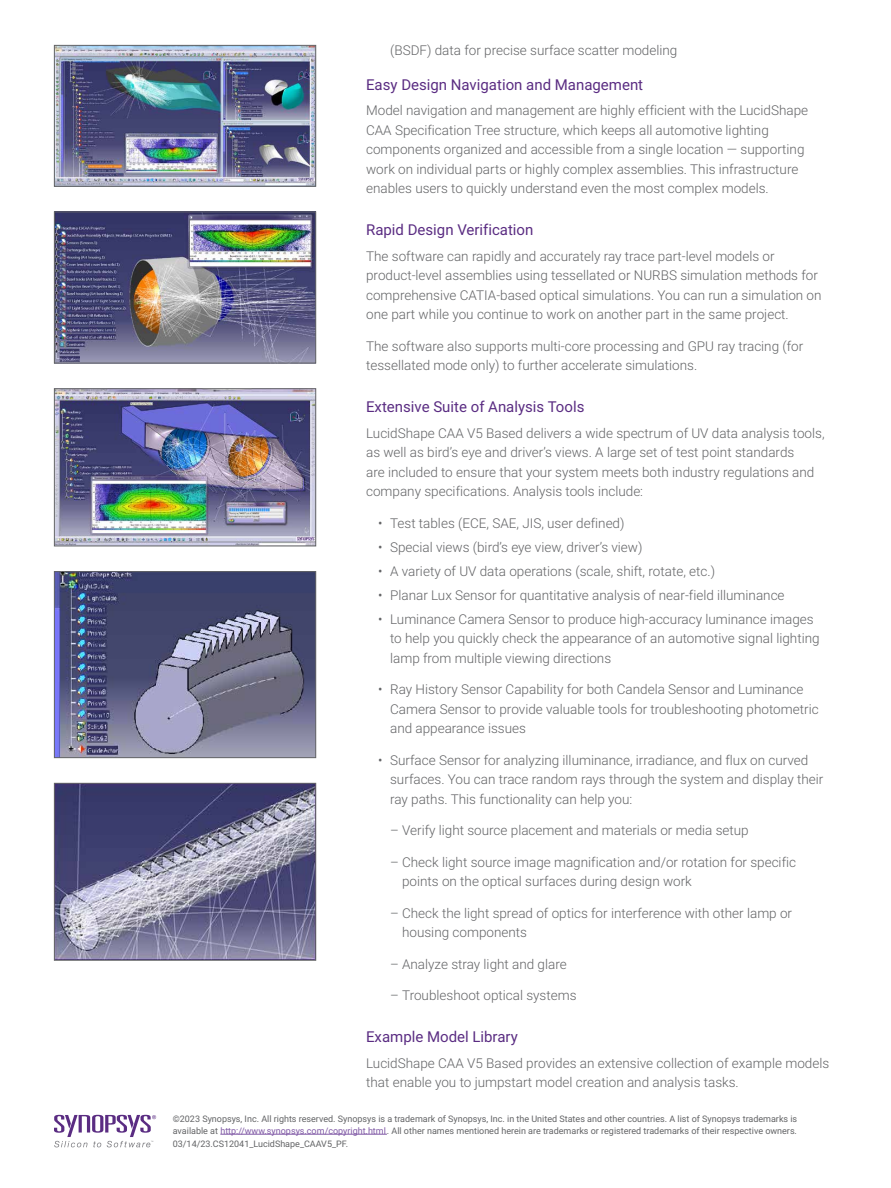
<style>
.page{position:relative;width:891px;height:1188px;background:#fff}
.page>*{position:absolute;margin:0;border:0;box-sizing:border-box;transform-origin:0 0}
.HEADING_2{font:15px "Roboto";color:#5a2c82}
.BODY_COPY{font:300 13.5px/19.5px "Roboto";color:#636466}
.t1{font:9px/12px "Roboto";color:#636466}
.s1{color:#7f58a5}
</style>
<div class="page">
<svg style="left:54px;top:1115px;width:102px;height:32px"></svg>
<hr style="left:220px;top:1134px;width:167px;height:1px;background:#7f58a5">
<img style="left:56px;top:390px;width:258px;height:154px">
<div style="left:54px;top:388px;width:262px;height:158px;border:1px solid #636466"></div>
<img style="left:56px;top:214px;width:258px;height:147px">
<div style="left:54px;top:212px;width:262px;height:151px;border:1px solid #636466"></div>
<img style="left:56px;top:47px;width:258px;height:138px">
<div style="left:54px;top:45px;width:262px;height:142px;border:1px solid #636466"></div>
<img style="left:56px;top:573px;width:258px;height:183px">
<div style="left:54px;top:571px;width:262px;height:187px;border:1px solid #636466"></div>
<img style="left:56px;top:785px;width:258px;height:174px">
<div style="left:54px;top:783px;width:262px;height:178px;border:1px solid #636466"></div>
<p class="BODY_COPY" style="left:390px;top:40px;width:289px">(BSDF) data for precise surface scatter modeling</p>
<p class="HEADING_2" style="left:366px;top:74px;width:279px">Easy Design Navigation and Management</p>
<p class="BODY_COPY" style="left:366px;top:100px;width:444px">Model navigation and management are highly efficient with the LucidShape CAA Specification Tree structure, which keeps all automotive lighting components organized and accessible from a single location — supporting work on individual parts or highly complex assemblies. This infrastructure enables users to quickly understand even the most complex models.</p>
<p class="HEADING_2" style="left:366px;top:219px;width:169px">Rapid Design Verification</p>
<p class="BODY_COPY" style="left:366px;top:246px;width:457px">The software can rapidly and accurately ray trace part-level models or product-level assemblies using tessellated or NURBS simulation methods for comprehensive CATIA-based optical simulations. You can run a simulation on one part while you continue to work on another part in the same project.</p>
<p class="BODY_COPY" style="left:366px;top:336px;width:439px">The software also supports multi-core processing and GPU ray tracing (for tessellated mode only) to further accelerate simulations.</p>
<p class="HEADING_2" style="left:366px;top:396px;width:220px">Extensive Suite of Analysis Tools</p>
<p class="BODY_COPY" style="left:366px;top:423px;width:460px">LucidShape CAA V5 Based delivers a wide spectrum of UV data analysis tools, as well as bird’s eye and driver’s views. A large set of test point standards<br>are included to ensure that your system meets both industry regulations and company specifications. Analysis tools include:</p>
<p class="BODY_COPY" style="left:378px;top:513px;width:248px">• Test tables (ECE, SAE, JIS, user defined)</p>
<p class="BODY_COPY" style="left:378px;top:537px;width:266px">• Special views (bird’s eye view, driver’s view)</p>
<p class="BODY_COPY" style="left:378px;top:561px;width:339px">• A variety of UV data operations (scale, shift, rotate, etc.)</p>
<p class="BODY_COPY" style="left:378px;top:585px;width:408px">• Planar Lux Sensor for quantitative analysis of near-field illuminance</p>
<p class="BODY_COPY" style="left:390px;top:609px;width:431px;text-indent:-12px">• Luminance Camera Sensor to produce high-accuracy luminance images to help you quickly check the appearance of an automotive signal lighting lamp from multiple viewing directions</p>
<p class="BODY_COPY" style="left:390px;top:679px;width:430px;text-indent:-12px">• Ray History Sensor Capability for both Candela Sensor and Luminance<br>Camera Sensor to provide valuable tools for troubleshooting photometric and appearance issues</p>
<p class="BODY_COPY" style="left:390px;top:750px;width:435px;text-indent:-12px">• Surface Sensor for analyzing illuminance, irradiance, and flux on curved surfaces. You can trace random rays through the system and display their ray paths. This functionality can help you:</p>
<p class="BODY_COPY" style="left:390px;top:820px;width:360px">– Verify light source placement and materials or media setup</p>
<p class="BODY_COPY" style="left:402px;top:852px;width:395px;text-indent:-12px">– Check light source image magnification and/or rotation for specific points on the optical surfaces during design work</p>
<p class="BODY_COPY" style="left:402px;top:903px;width:392px;text-indent:-12px">– Check the light spread of optics for interference with other lamp or housing components</p>
<p class="BODY_COPY" style="left:390px;top:954px;width:178px">– Analyze stray light and glare</p>
<p class="BODY_COPY" style="left:390px;top:985px;width:188px">– Troubleshoot optical systems</p>
<p class="HEADING_2" style="left:366px;top:1026px;width:153px">Example Model Library</p>
<p class="BODY_COPY" style="left:366px;top:1053px;width:465px">LucidShape CAA V5 Based provides an extensive collection of example models that enable you to jumpstart model creation and analysis tasks.</p>
<p class="t1" style="left:173px;top:1112px;width:626px">©2023 Synopsys, Inc. All rights reserved. Synopsys is a trademark of Synopsys, Inc. in the United States and other countries. A list of Synopsys trademarks is available at <span class="s1">http://www.synopsys.com/copyright.html</span>. All other names mentioned herein are trademarks or registered trademarks of their respective owners.</p>
<p class="t1" style="left:173px;top:1137px;width:177px">03/14/23.CS12041_LucidShape_CAAV5_PF.</p>
</div>
